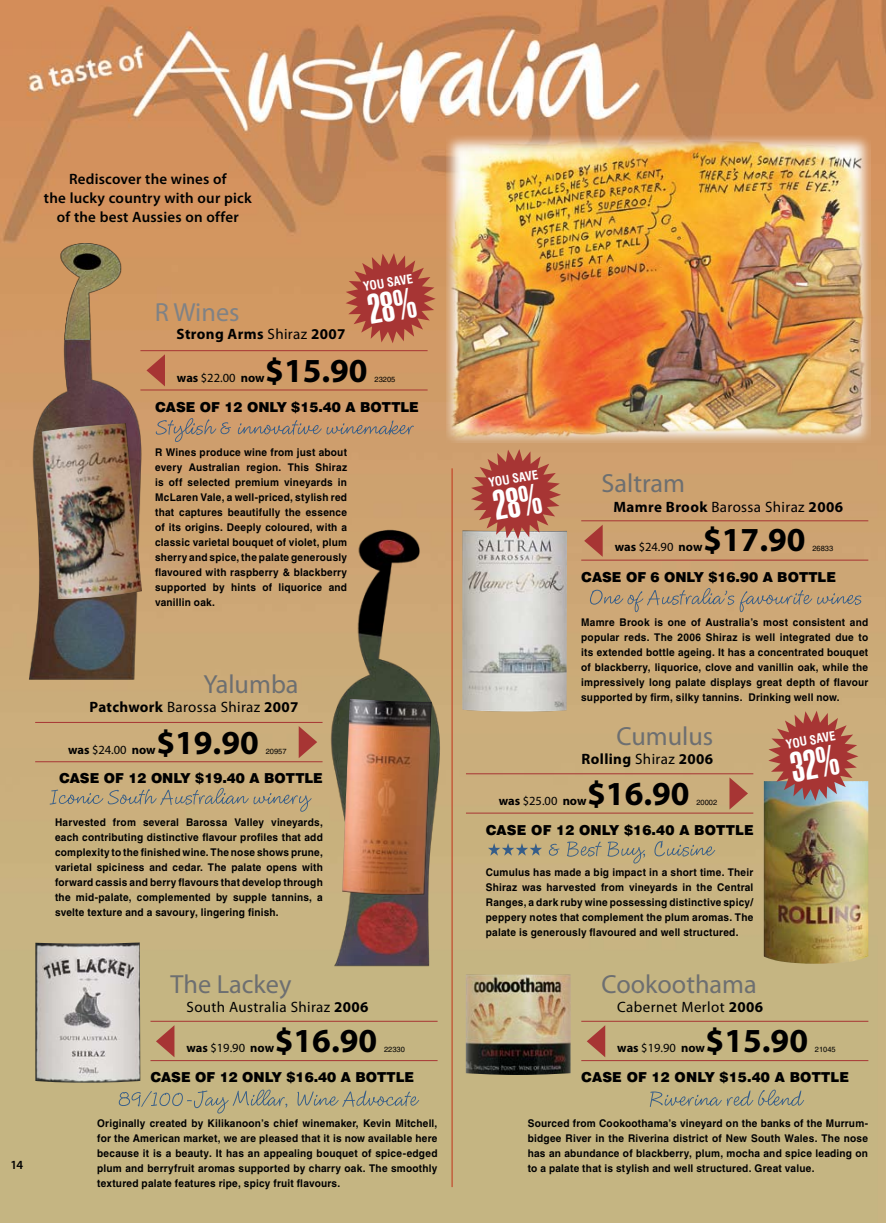
<style>
.page{position:relative;width:886px;height:1223px;background:#fff}
.page>*{position:absolute;margin:0;border:0;box-sizing:border-box;transform-origin:0 0}
.t1{font:700 33.75px "Myriad Pro";color:#000}
.t2{font:26.25px "Myriad Pro";color:#6d6f71}
.t3{font:26.25px "Myriad Pro";color:#808285}
.t4{font:700 15px "Myriad Pro";letter-spacing:.025em;color:#000}
.t5{font:600 15px/18.8px "Myriad Pro";letter-spacing:.015em;color:#000;text-align:center}
.t6{font:15px "Myriad Pro";letter-spacing:.025em;color:#000}
.t7{font:900 13.75px "Swiss 721 BT";color:#000}
.t8{font:700 12.5px "Myriad Pro";letter-spacing:-.005em;color:#000}
.t9{font:600 12.5px "Myriad Pro";color:#000}
.t10{font:700 condensed 12.38px "Swiss 721 BT";color:#fff}
.t11{font:700 10.62px/15px "Helvetica";letter-spacing:.02em;color:#000;text-align:justify;scale:.95 1}
.t12{font:7.5px "Helvetica";color:#000}
.s1{font-weight:400}
.s2{font-weight:700}
</style>
<div class="page">
<img style="left:0;top:0;width:886px;height:1222px">
<img style="left:318px;top:522px;width:130px;height:450px">
<svg style="left:549px;top:840px;width:166px;height:23px;background:#b7a87e"></svg>
<svg style="left:488px;top:843px;width:54px;height:12px"></svg>
<img style="left:20px;top:339px;width:130px;height:347px">
<img style="left:20px;top:235px;width:130px;height:104px">
<img style="left:764px;top:781px;width:104px;height:182px">
<img style="left:462px;top:530px;width:105px;height:181px">
<img style="left:342px;top:698px;width:90px;height:197px">
<hr style="left:452px;top:468px;width:1px;height:719px;background:#c2341b">
<svg style="left:584px;top:524px;width:19px;height:33px"></svg>
<hr style="left:581px;top:559px;width:287px;height:1px;background:#a73534">
<hr style="left:581px;top:520px;width:287px;height:1px;background:#a73534">
<svg style="left:729px;top:777px;width:19px;height:32px"></svg>
<hr style="left:466px;top:812px;width:287px;height:1px;background:#a73534">
<hr style="left:466px;top:773px;width:287px;height:1px;background:#a73534">
<svg style="left:587px;top:1025px;width:18px;height:32px"></svg>
<hr style="left:581px;top:1060px;width:287px;height:1px;background:#a73534">
<hr style="left:581px;top:1020px;width:287px;height:1px;background:#a73534">
<svg style="left:650px;top:1089px;width:154px;height:17px;background:#ada682"></svg>
<svg style="left:156px;top:1025px;width:18px;height:32px"></svg>
<hr style="left:150px;top:1060px;width:288px;height:1px;background:#a73534">
<hr style="left:150px;top:1020px;width:288px;height:1px;background:#a73534">
<svg style="left:50px;top:787px;width:262px;height:24px;background:#baa67e"></svg>
<svg style="left:299px;top:726px;width:18px;height:32px"></svg>
<hr style="left:35px;top:761px;width:287px;height:1px;background:#a73534">
<hr style="left:35px;top:722px;width:287px;height:1px;background:#a73534">
<svg style="left:119px;top:1089px;width:300px;height:24px;background:#b4ab82"></svg>
<svg style="left:590px;top:588px;width:271px;height:24px;background:#bc9e77"></svg>
<svg style="left:146px;top:354px;width:19px;height:32px"></svg>
<hr style="left:140px;top:389px;width:288px;height:1px;background:#a73534">
<hr style="left:140px;top:350px;width:288px;height:1px;background:#a73534">
<svg style="left:156px;top:418px;width:258px;height:24px;background:#be9670"></svg>
<img style="left:42px;top:423px;width:100px;height:176px">
<img style="left:466px;top:974px;width:105px;height:100px">
<img style="left:35px;top:942px;width:105px;height:140px">
<img style="left:446px;top:136px;width:424px;height:306px">
<svg style="left:346px;top:253px;width:90px;height:90px;background:#b85d47"></svg>
<svg style="left:471px;top:449px;width:90px;height:90px;background:#b76553"></svg>
<svg style="left:768px;top:710px;width:90px;height:91px;background:#ac675c"></svg>
<h3 class="t5" style="left:44px;top:169px;width:209px">Rediscover the wines of<br>the lucky country with our pick of the best Aussies on offer</h3>
<h2 class="t3" style="left:155px;top:296px;width:86px">R Wines</h2>
<h3 class="t4" style="left:177px;top:324px;width:170px">Strong Arms <span class="s1">Shiraz</span> 2007</h3>
<p class="t10" style="left:362px;top:279px;width:52px;rotate:-10deg">YOU SAVE</p>
<h1 class="t1" style="left:265px;top:348px;width:104px">$15.90</h1>
<p class="t8" style="left:177px;top:369px;width:89px">was <span class="s1">$22.00</span> now</p>
<p class="t12" style="left:374px;top:374px;width:22px">23205</p>
<p class="t7" style="left:155px;top:398px;width:11px">CASE</p>
<p class="t7" style="left:200px;top:398px;width:219px">OF 12 ONLY $15.40 A BOTTLE</p>
<p class="t11" style="left:155px;top:444px;width:204px">R Wines produce wine from just about every Australian region. This Shiraz is off selected premium vineyards in McLaren Vale, a well-priced, stylish red that captures beautifully the essence of its origins. Deeply coloured, with a classic varietal bouquet of violet, plum sherry and spice, the palate generously flavoured with raspberry &amp; blackberry supported by hints of liquorice and vanillin oak.</p>
<p class="t9" style="left:11px;top:1157px;width:14px">14</p>
<h2 class="t2" style="left:203px;top:668px;width:97px">Yalumba</h2>
<h3 class="t4" style="left:90px;top:697px;width:211px">Patchwork <span class="s1">Barossa Shiraz</span> 2007</h3>
<h1 class="t1" style="left:156px;top:720px;width:104px">$19.90</h1>
<p class="t8" style="left:68px;top:741px;width:89px">was <span class="s1">$24.00</span> now</p>
<p class="t12" style="left:266px;top:747px;width:22px">20957</p>
<p class="t7" style="left:59px;top:770px;width:11px">CASE</p>
<p class="t7" style="left:104px;top:770px;width:219px">OF 12 ONLY $19.40 A BOTTLE</p>
<p class="t11" style="left:55px;top:814px;width:283px">Harvested from several Barossa Valley vineyards, each contributing distinctive flavour profiles that add complexity to the finished wine. The nose shows prune, varietal spiciness and cedar. The palate opens with forward cassis and berry flavours that develop through the mid-palate, complemented by supple tannins, a svelte texture and a savoury, lingering finish.</p>
<h2 class="t2" style="left:171px;top:967px;width:122px">The Lackey</h2>
<h3 class="t6" style="left:186px;top:997px;width:184px">South Australia Shiraz <span class="s2">2006</span></h3>
<h1 class="t1" style="left:275px;top:1018px;width:104px">$16.90</h1>
<p class="t8" style="left:186px;top:1039px;width:89px">was <span class="s1">$19.90</span> now</p>
<p class="t12" style="left:384px;top:1044px;width:22px">22330</p>
<p class="t7" style="left:150px;top:1069px;width:11px">CASE</p>
<p class="t7" style="left:195px;top:1069px;width:219px">OF 12 ONLY $16.40 A BOTTLE</p>
<p class="t11" style="left:97px;top:1115px;width:360px">Originally created by Kilikanoon’s chief winemaker, Kevin Mitchell, for the American market, we are pleased that it is now available here because it is a beauty. It has an appealing bouquet of spice-edged plum and berryfruit aromas supported by charry oak. The smoothly textured palate features ripe, spicy fruit flavours.</p>
<p class="t10" style="left:487px;top:475px;width:52px;rotate:-10deg">YOU SAVE</p>
<h2 class="t2" style="left:601px;top:467px;width:85px">Saltram</h2>
<h3 class="t4" style="left:613px;top:497px;width:231px">Mamre Brook <span class="s1">Barossa Shiraz</span> 2006</h3>
<h1 class="t1" style="left:703px;top:517px;width:104px">$17.90</h1>
<p class="t8" style="left:615px;top:538px;width:89px">was <span class="s1">$24.90</span> now</p>
<p class="t12" style="left:812px;top:544px;width:22px">26833</p>
<p class="t7" style="left:581px;top:568px;width:11px">CASE</p>
<p class="t7" style="left:626px;top:568px;width:210px">OF 6 ONLY $16.90 A BOTTLE</p>
<p class="t11" style="left:581px;top:614px;width:304px">Mamre Brook is one of Australia’s most consistent and popular reds. The 2006 Shiraz is well integrated due to its extended bottle ageing. It has a concentrated bouquet of blackberry, liquorice, clove and vanillin oak, while the impressively long palate displays great depth of flavour supported by firm, silky tannins. Drinking well now.</p>
<h2 class="t2" style="left:616px;top:719px;width:98px">Cumulus</h2>
<h3 class="t4" style="left:581px;top:749px;width:133px">Rolling <span class="s1">Shiraz</span> 2006</h3>
<p class="t10" style="left:785px;top:737px;width:52px;rotate:-10deg">YOU SAVE</p>
<h1 class="t1" style="left:587px;top:771px;width:104px">$16.90</h1>
<p class="t8" style="left:499px;top:793px;width:89px">was <span class="s1">$25.00</span> now</p>
<p class="t12" style="left:696px;top:798px;width:22px">20002</p>
<p class="t7" style="left:486px;top:821px;width:11px">CASE</p>
<p class="t7" style="left:531px;top:821px;width:222px">OF 12 ONLY $16.40 A BOTTLE</p>
<p class="t11" style="left:486px;top:864px;width:283px">Cumulus has made a big impact in a short time. Their Shiraz was harvested from vineyards in the Central Ranges, a dark ruby wine possessing distinctive spicy/ peppery notes that complement the plum aromas. The palate is generously flavoured and well structured.</p>
<h2 class="t2" style="left:601px;top:967px;width:157px">Cookoothama</h2>
<h3 class="t6" style="left:617px;top:997px;width:147px">Cabernet Merlot <span class="s2">2006</span></h3>
<h1 class="t1" style="left:705px;top:1018px;width:104px">$15.90</h1>
<p class="t8" style="left:617px;top:1039px;width:89px">was <span class="s1">$19.90</span> now</p>
<p class="t12" style="left:815px;top:1044px;width:22px">21045</p>
<p class="t7" style="left:581px;top:1069px;width:11px">CASE</p>
<p class="t7" style="left:627px;top:1069px;width:222px">OF 12 ONLY $15.40 A BOTTLE</p>
<p class="t11" style="left:528px;top:1115px;width:360px">Sourced from Cookoothama’s vineyard on the banks of the Murrum&shy;bidgee River in the Riverina district of New South Wales. The nose has an abundance of blackberry, plum, mocha and spice leading on to a palate that is stylish and well structured. Great value.</p>
</div>
